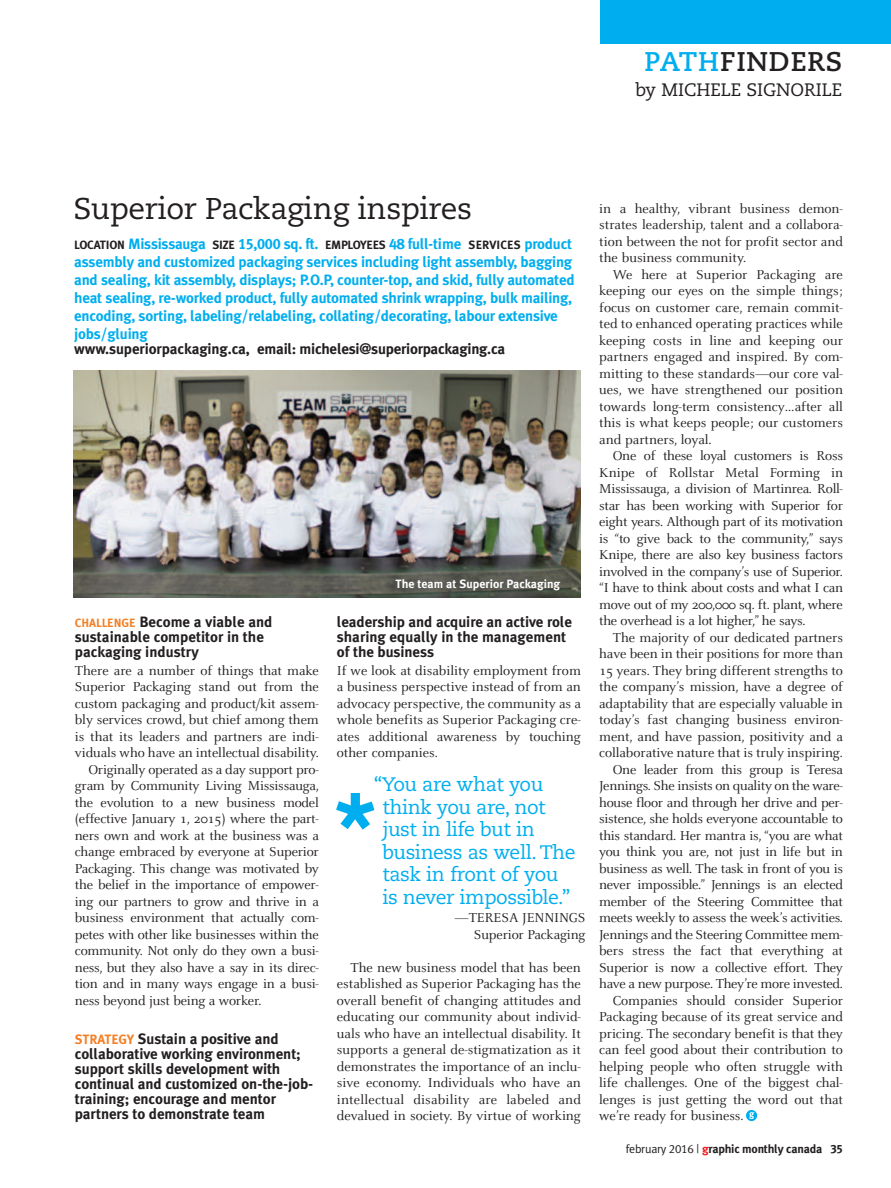
<style>
.page{position:relative;width:891px;height:1188px;background:#fff}
.page>*{position:absolute;margin:0;border:0;box-sizing:border-box;transform-origin:0 0}
.t1{font:700 90px "Meta Plus LF";color:#00aeef}
.t2{font:30px "Caecilia";letter-spacing:-.01em;color:#231f20}
.t3{font:700 27px "Caecilia";letter-spacing:.03em;color:#231f20}
.t4{font:19.5px/22.5px "Caecilia";letter-spacing:-.02em;color:#00aeef}
.t5{font:18px "Caecilia";color:#231f20}
.t6{font:700 15px/15px "Meta Plus LF";letter-spacing:-.005em;color:#231f20}
.t7{font:700 15px/18px "Meta Plus LF";letter-spacing:-.015em;color:#00aeef}
.t8{font:14.25px/16.5px "Celeste";letter-spacing:-.015em;color:#231f20;text-align:justify}
.t9{font:700 12px "Meta Plus LF";letter-spacing:-.015em;color:#231f20}
.t10{font:700 12px "Meta Plus LF";color:#fff}
.s1{color:#00aeef}
.s2{font-size:12px;color:#231f20}
.s3{font-size:12px;color:#f48026}
.s4{font-size:13.5px;color:#f48026}
.s5{font-weight:400}
.s6{color:#ee1d23}
</style>
<div class="page">
<div style="left:600px;top:0;width:291px;height:43px;background:#00aeef"></div>
<img style="left:73px;top:371px;width:507px;height:227px">
<div style="left:746px;top:1110px;width:11px;height:11px;background:#00aeef;border-radius:50%"></div>
<svg style="left:749px;top:1112px;width:5px;height:7px"></svg>
<h3 class="t3" style="left:644px;top:50px;width:199px"><span class="s1">PATH</span>FINDERS</h3>
<p class="t5" style="left:635px;top:82px;width:208px">by MICHELE SIGNORILE</p>
<h2 class="t2" style="left:73px;top:196px;width:400px">Superior Packaging inspires</h2>
<p class="t8" style="left:599px;top:200px;width:245px">in a healthy, vibrant business demon&shy;strates leadership, talent and a collabora&shy;tion between the not for profit sector and the business community.</p>
<p class="t8" style="left:599px;top:266px;width:245px;text-indent:14px">We here at Superior Packaging are keeping our eyes on the simple things; focus on customer care, remain commit&shy;ted to enhanced operating practices while keeping costs in line and keeping our partners engaged and inspired. By com&shy;mitting to these standards—our core val&shy;ues, we have strengthened our position towards long-term consistency…after all this is what keeps people; our customers and partners, loyal.</p>
<p class="t8" style="left:599px;top:448px;width:245px;text-indent:14px">One of these loyal customers is Ross Knipe of Rollstar Metal Forming in Mississauga, a division of Martinrea. Roll&shy;star has been working with Superior for eight years. Although part of its motivation is “to give back to the community,” says Knipe, there are also key business factors involved in the company’s use of Superior. “I have to think about costs and what I can move out of my 200,000 sq. ft. plant, where the overhead is a lot higher,” he says.</p>
<p class="t8" style="left:613px;top:629px;width:232px">The majority of our dedicated partners</p>
<p class="t8" style="left:599px;top:646px;width:245px">have been in their positions for more than</p>
<p class="t8" style="left:599px;top:662px;width:245px">15 years. They bring different strengths to</p>
<p class="t8" style="left:599px;top:679px;width:245px">the company’s mission, have a degree of</p>
<p class="t8" style="left:599px;top:695px;width:245px">adaptability that are especially valuable in</p>
<p class="t8" style="left:599px;top:712px;width:245px">today’s fast changing business environ-</p>
<p class="t8" style="left:599px;top:728px;width:245px">ment, and have passion, positivity and a</p>
<p class="t8" style="left:599px;top:745px;width:245px">collaborative nature that is truly inspiring.</p>
<p class="t8" style="left:613px;top:761px;width:232px">One leader from this group is Teresa</p>
<p class="t8" style="left:599px;top:778px;width:245px">Jennings. She insists on quality on the ware-</p>
<p class="t8" style="left:599px;top:794px;width:245px">house floor and through her drive and per-</p>
<p class="t8" style="left:599px;top:811px;width:245px">sistence, she holds everyone accountable to</p>
<p class="t8" style="left:599px;top:827px;width:245px">this standard. Her mantra is, “you are what</p>
<p class="t8" style="left:599px;top:844px;width:245px">you think you are, not just in life but in</p>
<p class="t8" style="left:599px;top:860px;width:245px">business as well. The task in front of you is</p>
<p class="t8" style="left:599px;top:877px;width:245px">never impossible.” Jennings is an elected</p>
<p class="t8" style="left:599px;top:893px;width:245px">member of the Steering Committee that</p>
<p class="t8" style="left:599px;top:910px;width:245px">meets weekly to assess the week’s activities.</p>
<p class="t8" style="left:599px;top:926px;width:245px">Jennings and the Steering Committee mem-</p>
<p class="t8" style="left:599px;top:943px;width:245px">bers stress the fact that everything at</p>
<p class="t8" style="left:599px;top:959px;width:245px">Superior is now a collective effort. They</p>
<p class="t8" style="left:599px;top:976px;width:245px">have a new purpose. They’re more invested.</p>
<p class="t8" style="left:613px;top:992px;width:232px">Companies should consider Superior</p>
<p class="t8" style="left:599px;top:1009px;width:245px">Packaging because of its great service and</p>
<p class="t8" style="left:599px;top:1025px;width:245px">pricing. The secondary benefit is that they</p>
<p class="t8" style="left:599px;top:1042px;width:245px">can feel good about their contribution to</p>
<p class="t8" style="left:599px;top:1058px;width:245px">helping people who often struggle with</p>
<p class="t8" style="left:599px;top:1075px;width:245px">life challenges. One of the biggest chal-</p>
<p class="t8" style="left:599px;top:1091px;width:245px">lenges is just getting the word out that</p>
<p class="t8" style="left:599px;top:1108px;width:146px">we’re ready for business.</p>
<p class="t7" style="left:74px;top:235px;width:502px"><span class="s2">LOCATION</span> Mississauga <span class="s2">SIZE</span> 15,000 sq. ft. <span class="s2">EMPLOYEES</span> 48 full-time <span class="s2">SERVICES</span> product assembly and customized packaging services including light assembly, bagging and sealing, kit assembly, displays; P.O.P, counter-top, and skid, fully automated heat sealing, re-worked product, fully automated shrink wrapping, bulk mailing, encoding, sorting, labeling/relabeling, collating/decorating, labour extensive jobs/gluing</p>
<p class="t6" style="left:74px;top:341px;width:432px">www.superiorpackaging.ca, email: michelesi@superiorpackaging.ca</p>
<p class="t10" style="left:396px;top:577px;width:166px">The team at Superior Packaging</p>
<p class="t6" style="left:75px;top:615px;width:199px"><span class="s3">CHALLENGE</span> Become a viable and sustainable competitor in the packaging industry</p>
<p class="t8" style="left:75px;top:662px;width:246px">There are a number of things that make</p>
<p class="t8" style="left:75px;top:679px;width:246px">Superior Packaging stand out from the</p>
<p class="t8" style="left:75px;top:695px;width:246px">custom packaging and product/kit assem-</p>
<p class="t8" style="left:75px;top:712px;width:246px">bly services crowd, but chief among them</p>
<p class="t8" style="left:75px;top:728px;width:246px">is that its leaders and partners are indi-</p>
<p class="t8" style="left:75px;top:745px;width:246px">viduals who have an intellectual disability.</p>
<p class="t8" style="left:88px;top:761px;width:232px">Originally operated as a day support pro-</p>
<p class="t8" style="left:75px;top:778px;width:246px">gram by Community Living Mississauga,</p>
<p class="t8" style="left:75px;top:794px;width:246px">the evolution to a new business model</p>
<p class="t8" style="left:75px;top:811px;width:246px">(effective January 1, 2015) where the part-</p>
<p class="t8" style="left:75px;top:827px;width:246px">ners own and work at the business was a</p>
<p class="t8" style="left:75px;top:844px;width:246px">change embraced by everyone at Superior</p>
<p class="t8" style="left:75px;top:860px;width:246px">Packaging. This change was motivated by</p>
<p class="t8" style="left:75px;top:877px;width:246px">the belief in the importance of empower-</p>
<p class="t8" style="left:75px;top:893px;width:246px">ing our partners to grow and thrive in a</p>
<p class="t8" style="left:75px;top:910px;width:246px">business environment that actually com-</p>
<p class="t8" style="left:75px;top:926px;width:246px">petes with other like businesses within the</p>
<p class="t8" style="left:75px;top:943px;width:246px">community. Not only do they own a busi-</p>
<p class="t8" style="left:75px;top:959px;width:246px">ness, but they also have a say in its direc-</p>
<p class="t8" style="left:75px;top:976px;width:246px">tion and in many ways engage in a busi-</p>
<p class="t8" style="left:75px;top:992px;width:188px">ness beyond just being a worker.</p>
<p class="t6" style="left:75px;top:1031px;width:240px"><span class="s4">STRATEGY</span> Sustain a positive and collaborative working environment; support skills development with continual and customized on-the-job&shy;training; encourage and mentor partners to demonstrate team</p>
<p class="t6" style="left:337px;top:615px;width:237px">leadership and acquire an active role sharing equally in the management of the business</p>
<p class="t8" style="left:337px;top:662px;width:246px">If we look at disability employment from a business perspective instead of from an advocacy perspective, the community as a whole benefits as Superior Packaging cre&shy;ates additional awareness by touching other companies.</p>
<h3 class="t4" style="left:382px;top:775px;width:195px;text-indent:-9px">“You are what you think you are, not just in life but in business as well. The task in front of you is never impossible.”</h3>
<p class="t8" style="left:455px;top:910px;width:132px;text-align:right">—TERESA JENNINGS<br>Superior Packaging</p>
<h1 class="t1" style="left:334px;top:773px;width:45px">*</h1>
<p class="t8" style="left:337px;top:959px;width:246px;text-indent:14px">The new business model that has been established as Superior Packaging has the overall benefit of changing attitudes and educating our community about individ&shy;uals who have an intellectual disability. It supports a general de-stigmatization as it demonstrates the importance of an inclu&shy;sive economy. Individuals who have an intellectual disability are labeled and devalued in society. By virtue of working</p>
<p class="t9" style="left:626px;top:1142px;width:219px"><span class="s5">february 2016 |</span> <span class="s6">g</span>raphic monthly canada 35</p>
</div>
